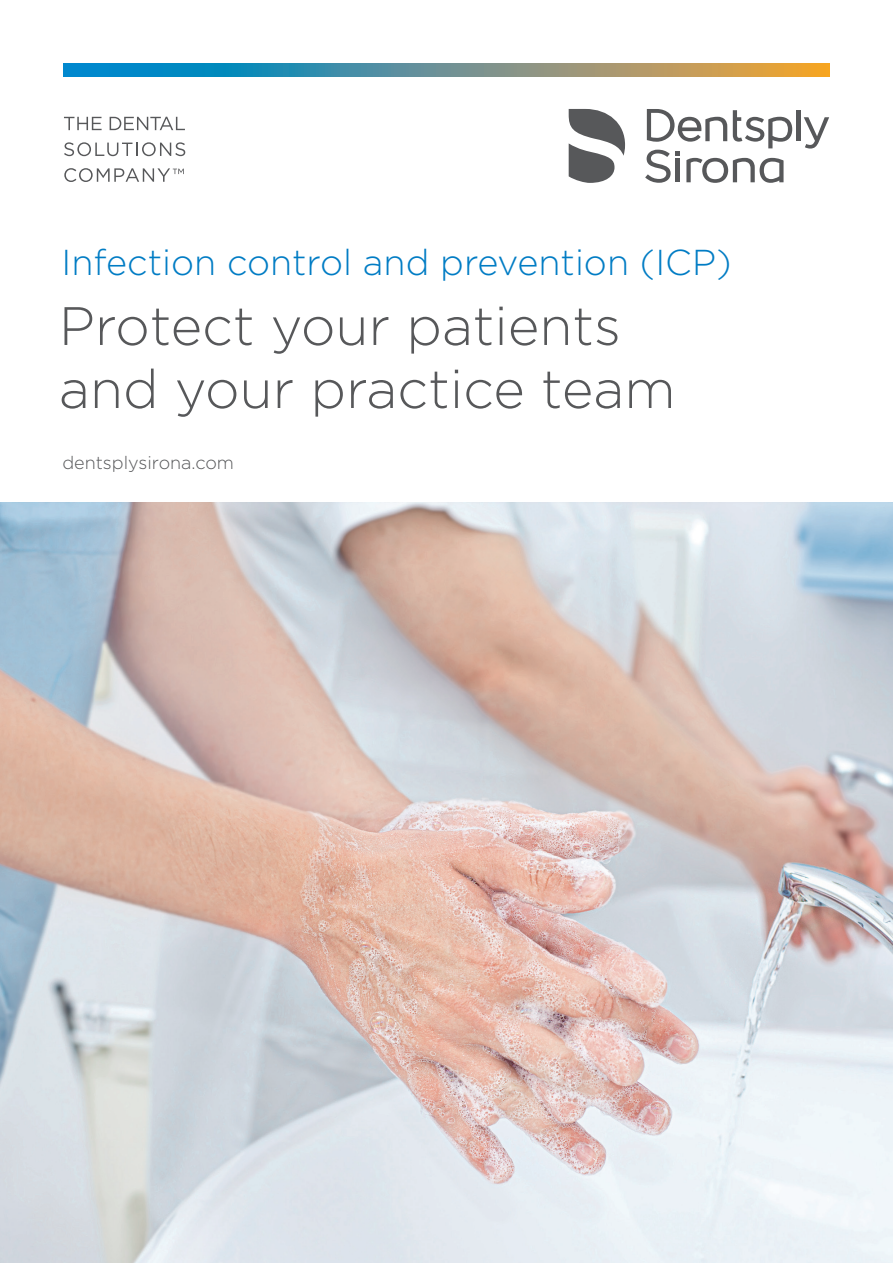
<style>
.page{position:relative;width:893px;height:1263px;background:#fff}
.page>*{position:absolute;margin:0;border:0;box-sizing:border-box;transform-origin:0 0}
.t1{font:300 54px/63px "Gotham";color:#57585a}
.t2{font:300 36px "Gotham";color:#007cc4}
.t3{font:300 18px "Gotham";color:#57585a}
</style>
<div class="page">
<svg style="left:64px;top:64px;width:765px;height:12px"></svg>
<svg style="left:64px;top:117px;width:38px;height:13px"></svg>
<svg style="left:110px;top:117px;width:75px;height:13px"></svg>
<svg style="left:64px;top:142px;width:121px;height:14px"></svg>
<svg style="left:64px;top:168px;width:120px;height:14px"></svg>
<svg style="left:645px;top:150px;width:35px;height:33px"></svg>
<hr style="left:676px;top:158px;width:4px;height:24px;background:#57585a">
<hr style="left:796px;top:110px;width:4px;height:31px;background:#57585a">
<svg style="left:804px;top:117px;width:25px;height:32px"></svg>
<svg style="left:647px;top:109px;width:80px;height:33px"></svg>
<svg style="left:686px;top:158px;width:97px;height:25px"></svg>
<svg style="left:733px;top:110px;width:59px;height:38px"></svg>
<svg style="left:569px;top:109px;width:56px;height:74px"></svg>
<img style="left:0;top:502px;width:893px;height:761px">
<p class="t2" style="left:62px;top:240px;width:671px">Infection control and prevention (ICP)</p>
<p class="t1" style="left:59px;top:293px;width:618px">Protect your patients and your practice team</p>
<p class="t3" style="left:62px;top:452px;width:173px">dentsplysirona.com</p>
</div>
